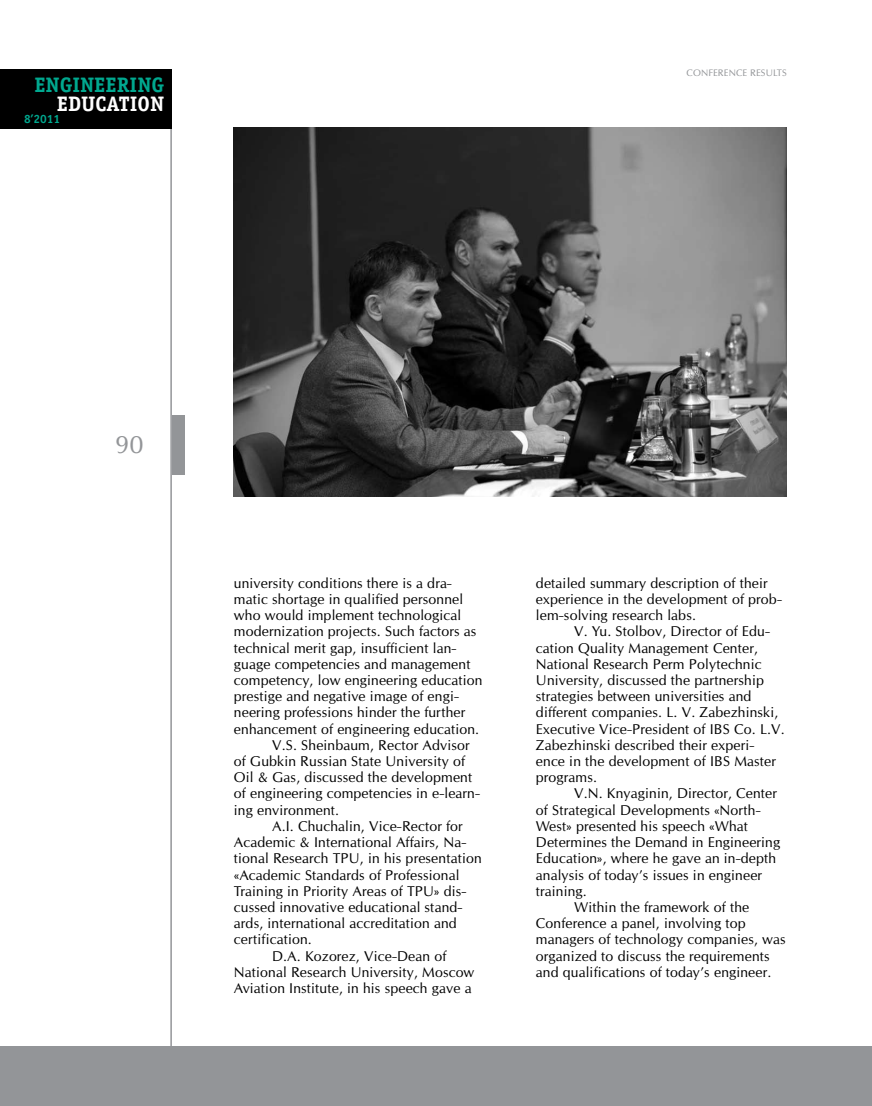
<style>
.page{position:relative;width:872px;height:1106px;background:#fff}
.page>*{position:absolute;margin:0;border:0;box-sizing:border-box;transform-origin:0 0}
.t1{font:24px "Opium New";color:#939598}
.t2{font:700 21px "Officina Serif C";color:#00a88f}
.t3{font:700 21px "Officina Serif C";color:#fff}
.t4{font:13.5px/16.2px "Opium New";letter-spacing:.01em;color:#000}
.t5{font:700 12px "Officina Sans C";color:#00a88f}
.t6{font:9px "Opium New";letter-spacing:.01em;color:#939598}
</style>
<div class="page">
<hr style="left:170px;top:69px;width:2px;height:1037px;background:#939598">
<div style="left:0;top:1046px;width:872px;height:60px;background:#939598"></div>
<div style="left:172px;top:415px;width:12px;height:60px;background:#939598"></div>
<div style="left:0;top:69px;width:172px;height:60px;background:#000"></div>
<img style="left:234px;top:128px;width:553px;height:368px">
<h2 class="t2" style="left:34px;top:73px;width:131px">ENGINEERING</h2>
<h2 class="t3" style="left:57px;top:91px;width:109px">EDUCATION</h2>
<p class="t5" style="left:24px;top:113px;width:38px">8’2011</p>
<p class="t6" style="left:686px;top:67px;width:8px">CONF</p>
<p class="t6" style="left:713px;top:67px;width:54px">ERENCE RESULTS</p>
<h1 class="t1" style="left:115px;top:429px;width:30px">90</h1>
<p class="t4" style="left:234px;top:575px;width:219px">university conditions there is a dra-</p>
<p class="t4" style="left:234px;top:591px;width:231px">matic shortage in qualified personnel</p>
<p class="t4" style="left:234px;top:607px;width:229px">who would implement technological</p>
<p class="t4" style="left:234px;top:623px;width:244px">modernization projects. Such factors as</p>
<p class="t4" style="left:234px;top:639px;width:224px">technical merit gap, insufficient lan-</p>
<p class="t4" style="left:234px;top:656px;width:238px">guage competencies and management</p>
<p class="t4" style="left:234px;top:672px;width:250px">competency, low engineering education</p>
<p class="t4" style="left:234px;top:688px;width:226px">prestige and negative image of engi-</p>
<p class="t4" style="left:234px;top:704px;width:233px">neering professions hinder the further</p>
<p class="t4" style="left:234px;top:720px;width:247px">enhancement of engineering education.</p>
<p class="t4" style="left:272px;top:737px;width:199px">V.S. Sheinbaum, Rector Advisor</p>
<p class="t4" style="left:234px;top:753px;width:233px">of G ubkin Russian State U niversity of</p>
<p class="t4" style="left:234px;top:769px;width:240px">Oil &amp; Gas, discussed the development</p>
<p class="t4" style="left:234px;top:785px;width:247px">of engineering competencies in e-learn-</p>
<p class="t4" style="left:234px;top:801px;width:107px">ing environment.</p>
<p class="t4" style="left:272px;top:818px;width:192px">A.I . Chuchalin, Vice-Rector for</p>
<p class="t4" style="left:234px;top:834px;width:234px">Academic &amp; I nternational Affairs, N a-</p>
<p class="t4" style="left:234px;top:850px;width:249px">tional Research TPU , in his presentation</p>
<p class="t4" style="left:234px;top:866px;width:227px">«Academic Standards of Professional</p>
<p class="t4" style="left:234px;top:882px;width:234px">Training in Priority Areas of TPU» dis-</p>
<p class="t4" style="left:234px;top:899px;width:230px">cussed innovative educational stand-</p>
<p class="t4" style="left:234px;top:915px;width:224px">ards, international accreditation and</p>
<p class="t4" style="left:234px;top:931px;width:79px">certification.</p>
<p class="t4" style="left:272px;top:947px;width:176px">D .A . Kozorez, Vice-Dean of</p>
<p class="t4" style="left:234px;top:963px;width:242px">N ational Research U niversity, Moscow</p>
<p class="t4" style="left:234px;top:980px;width:239px">Aviation I nstitute, in his speech gave a</p>
<p class="t4" style="left:536px;top:575px;width:247px">detailed summary description of their experience in the development of prob&shy;lem-solving research labs.</p>
<p class="t4" style="left:536px;top:623px;width:250px;text-indent:38px">V. Yu. Stolbov, D irector of Edu&shy;cation Quality Management Center,<br>N ational Research Perm Polytechnic<br>U niversity, discussed the partnership strategies between universities and different companies. L. V. Zabezhinski, Executive Vice-President of I BS Co. L.V.<br>Zabezhinski described their experi&shy;ence in the development of I BS Master programs.</p>
<p class="t4" style="left:574px;top:785px;width:204px">V.N . Knyaginin, D irector, Center</p>
<p class="t4" style="left:536px;top:801px;width:226px">of Strategical Developments «N orth-</p>
<p class="t4" style="left:536px;top:818px;width:214px">West» presented his speech «What</p>
<p class="t4" style="left:536px;top:834px;width:246px">Determines the Demand in Engineering</p>
<p class="t4" style="left:536px;top:850px;width:242px">Education», where he gave an in-depth</p>
<p class="t4" style="left:536px;top:866px;width:228px">analysis of today’s issues in engineer</p>
<p class="t4" style="left:536px;top:882px;width:52px">training.</p>
<p class="t4" style="left:574px;top:899px;width:177px">Within the framework of the</p>
<p class="t4" style="left:536px;top:915px;width:211px">Conference a panel, involving top</p>
<p class="t4" style="left:536px;top:931px;width:251px">managers of technology companies, was</p>
<p class="t4" style="left:536px;top:947px;width:235px">organized to discuss the requirements</p>
<p class="t4" style="left:536px;top:963px;width:237px">and qualifications of today’s engineer.</p>
</div>
